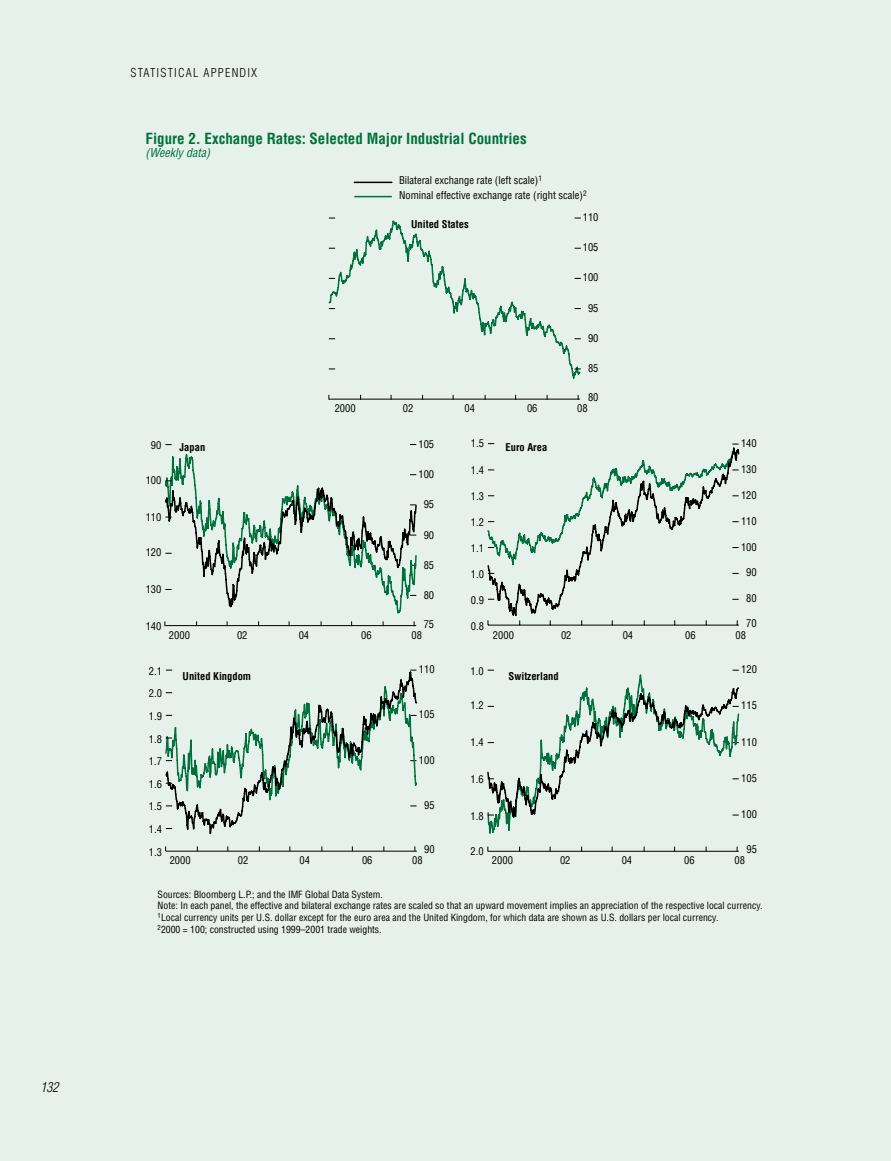
<style>
.page{position:relative;width:891px;height:1161px;background:#e6f1eb}
.page>*{position:absolute;margin:0;border:0;box-sizing:border-box;transform-origin:0 0}
.t1{font:700 condensed 15px "Helvetica";color:#00703c}
.t2{font:italic 300 condensed 13.5px "Helvetica";color:#000}
.t3{font:300 condensed 12px "Helvetica";color:#000}
.t4{font:italic condensed 12px "Helvetica";color:#00703c}
.t5{font:condensed 10.5px/15px "Helvetica";color:#000}
.t6{font:700 condensed 10.5px "Helvetica";color:#000}
.t7{font:condensed 9.75px/11.7px "Helvetica";color:#000}
</style>
<div class="page">
<hr style="left:329px;top:399px;width:251px;height:1px;background:#000">
<svg style="left:328px;top:218px;width:253px;height:161px"></svg>
<hr style="left:165px;top:625px;width:251px;height:1px;background:#000">
<hr style="left:488px;top:851px;width:251px;height:1px;background:#000">
<hr style="left:166px;top:851px;width:251px;height:1px;background:#000">
<svg style="left:165px;top:670px;width:253px;height:165px"></svg>
<svg style="left:487px;top:670px;width:253px;height:164px"></svg>
<hr style="left:354px;top:182px;width:38px;height:1px;background:#000">
<hr style="left:354px;top:196px;width:38px;height:1px;background:#00703c">
<hr style="left:488px;top:625px;width:251px;height:1px;background:#000">
<svg style="left:487px;top:443px;width:252px;height:182px"></svg>
<svg style="left:487px;top:447px;width:253px;height:161px"></svg>
<svg style="left:164px;top:454px;width:253px;height:160px"></svg>
<h2 class="t2" style="left:40px;top:1079px;width:7px">132</h2>
<p class="t3" style="left:130px;top:65px;width:8px">STATISTICAL</p>
<p class="t3" style="left:204px;top:65px;width:8px">APPENDIX</p>
<h1 class="t1" style="left:146px;top:129px;width:383px">Figure 2. Exchange Rates: Selected Major Industrial Countries</h1>
<p class="t4" style="left:146px;top:145px;width:66px">(Weekly data)</p>
<p class="t5" style="left:399px;top:173px;width:189px">Bilateral exchange rate (left scale)<sup>1<br></sup>Nominal effective exchange rate (right scale)<sup>2</sup></p>
<p class="t6" style="left:411px;top:217px;width:59px">United States</p>
<p class="t5" style="left:583px;top:210px;width:17px">110</p>
<p class="t5" style="left:583px;top:240px;width:17px">105</p>
<p class="t5" style="left:583px;top:270px;width:17px">100</p>
<p class="t5" style="left:588px;top:300px;width:12px">95</p>
<p class="t5" style="left:588px;top:330px;width:12px">90</p>
<p class="t5" style="left:588px;top:361px;width:12px">85</p>
<p class="t5" style="left:588px;top:389px;width:12px">80</p>
<p class="t5" style="left:335px;top:401px;width:22px">2000</p>
<p class="t5" style="left:403px;top:401px;width:12px">02</p>
<p class="t5" style="left:464px;top:401px;width:12px">04</p>
<p class="t5" style="left:527px;top:401px;width:12px">06</p>
<p class="t5" style="left:577px;top:401px;width:12px">08</p>
<p class="t5" style="left:741px;top:436px;width:17px">140</p>
<p class="t5" style="left:151px;top:438px;width:12px">90</p>
<p class="t5" style="left:471px;top:436px;width:15px">1.5</p>
<p class="t5" style="left:146px;top:473px;width:17px">100</p>
<p class="t5" style="left:146px;top:510px;width:17px">110</p>
<p class="t5" style="left:146px;top:545px;width:17px">120</p>
<p class="t5" style="left:146px;top:582px;width:17px">130</p>
<p class="t5" style="left:146px;top:618px;width:17px">140</p>
<p class="t5" style="left:418px;top:437px;width:17px">105</p>
<p class="t6" style="left:180px;top:441px;width:27px">Japan</p>
<p class="t6" style="left:506px;top:441px;width:43px">Euro Area</p>
<p class="t5" style="left:741px;top:462px;width:17px">130</p>
<p class="t5" style="left:471px;top:463px;width:15px">1.4</p>
<p class="t5" style="left:418px;top:467px;width:17px">100</p>
<p class="t5" style="left:741px;top:487px;width:17px">120</p>
<p class="t5" style="left:471px;top:489px;width:15px">1.3</p>
<p class="t5" style="left:424px;top:497px;width:12px">95</p>
<p class="t5" style="left:741px;top:513px;width:17px">110</p>
<p class="t5" style="left:471px;top:515px;width:15px">1.2</p>
<p class="t5" style="left:424px;top:527px;width:12px">90</p>
<p class="t5" style="left:741px;top:539px;width:17px">100</p>
<p class="t5" style="left:471px;top:541px;width:15px">1.1</p>
<p class="t5" style="left:424px;top:557px;width:12px">85</p>
<p class="t5" style="left:746px;top:565px;width:12px">90</p>
<p class="t5" style="left:471px;top:567px;width:15px">1.0</p>
<p class="t5" style="left:424px;top:588px;width:12px">80</p>
<p class="t5" style="left:746px;top:591px;width:12px">80</p>
<p class="t5" style="left:471px;top:592px;width:15px">0.9</p>
<p class="t5" style="left:746px;top:615px;width:12px">70</p>
<p class="t5" style="left:424px;top:616px;width:12px">75</p>
<p class="t5" style="left:471px;top:618px;width:15px">0.8</p>
<p class="t5" style="left:169px;top:627px;width:22px">2000</p>
<p class="t5" style="left:237px;top:627px;width:12px">02</p>
<p class="t5" style="left:299px;top:627px;width:12px">04</p>
<p class="t5" style="left:361px;top:627px;width:12px">06</p>
<p class="t5" style="left:412px;top:627px;width:12px">08</p>
<p class="t5" style="left:493px;top:627px;width:22px">2000</p>
<p class="t5" style="left:561px;top:627px;width:12px">02</p>
<p class="t5" style="left:623px;top:627px;width:12px">04</p>
<p class="t5" style="left:685px;top:627px;width:12px">06</p>
<p class="t5" style="left:736px;top:627px;width:12px">08</p>
<p class="t5" style="left:419px;top:662px;width:17px">110</p>
<p class="t5" style="left:741px;top:662px;width:17px">120</p>
<p class="t5" style="left:149px;top:663px;width:15px">2.1</p>
<p class="t5" style="left:471px;top:663px;width:15px">1.0</p>
<p class="t5" style="left:471px;top:698px;width:15px">1.2</p>
<p class="t5" style="left:471px;top:735px;width:15px">1.4</p>
<p class="t5" style="left:471px;top:771px;width:15px">1.6</p>
<p class="t5" style="left:471px;top:809px;width:15px">1.8</p>
<p class="t5" style="left:471px;top:844px;width:15px">2.0</p>
<p class="t6" style="left:509px;top:670px;width:52px">Switzerland</p>
<p class="t6" style="left:183px;top:670px;width:70px">United Kingdom</p>
<p class="t5" style="left:149px;top:686px;width:15px">2.0</p>
<p class="t5" style="left:741px;top:698px;width:17px">115</p>
<p class="t5" style="left:419px;top:707px;width:17px">105</p>
<p class="t5" style="left:149px;top:708px;width:15px">1.9</p>
<p class="t5" style="left:149px;top:731px;width:15px">1.8</p>
<p class="t5" style="left:741px;top:734px;width:17px">110</p>
<p class="t5" style="left:419px;top:752px;width:17px">100</p>
<p class="t5" style="left:149px;top:754px;width:15px">1.7</p>
<p class="t5" style="left:741px;top:770px;width:17px">105</p>
<p class="t5" style="left:149px;top:776px;width:15px">1.6</p>
<p class="t5" style="left:424px;top:797px;width:12px">95</p>
<p class="t5" style="left:149px;top:799px;width:15px">1.5</p>
<p class="t5" style="left:741px;top:807px;width:17px">100</p>
<p class="t5" style="left:149px;top:822px;width:15px">1.4</p>
<p class="t5" style="left:424px;top:841px;width:12px">90</p>
<p class="t5" style="left:746px;top:841px;width:12px">95</p>
<p class="t5" style="left:149px;top:844px;width:15px">1.3</p>
<p class="t5" style="left:170px;top:852px;width:22px">2000</p>
<p class="t5" style="left:238px;top:852px;width:12px">02</p>
<p class="t5" style="left:299px;top:852px;width:12px">04</p>
<p class="t5" style="left:362px;top:852px;width:12px">06</p>
<p class="t5" style="left:412px;top:852px;width:12px">08</p>
<p class="t5" style="left:492px;top:853px;width:22px">2000</p>
<p class="t5" style="left:560px;top:853px;width:12px">02</p>
<p class="t5" style="left:622px;top:853px;width:12px">04</p>
<p class="t5" style="left:684px;top:853px;width:12px">06</p>
<p class="t5" style="left:735px;top:853px;width:12px">08</p>
<p class="t7" style="left:158px;top:888px;width:607px">Sources: Bloomberg L.P.; and the IMF Global Data System.<br>Note: In each panel, the effective and bilateral exchange rates are scaled so that an upward movement implies an appreciation of the respective local currency.<br><sup>1</sup>Local currency units per U.S. dollar except for the euro area and the United Kingdom, for which data are shown as U.S. dollars per local currency.<br><sup>2</sup>2000 = 100; constructed using 1999–2001 trade weights.</p>
</div>
